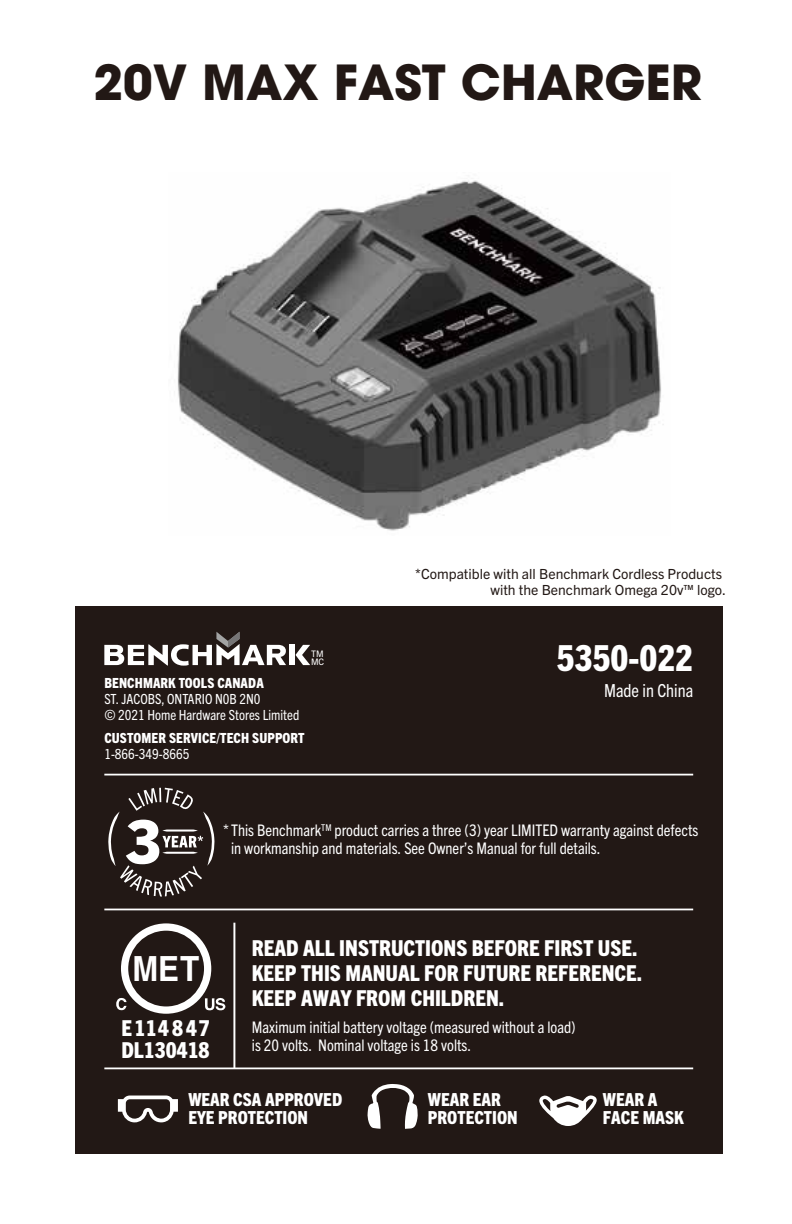
<style>
.page{position:relative;width:792px;height:1224px;background:#fff}
.page>*{position:absolute;margin:0;border:0;box-sizing:border-box;transform-origin:0 0}
.t1{font:700 48px "ITC Avant Garde W1 G";color:#221815}
.t2{font:800 condensed 36px "Trade Gothic Next LT Pro";color:#fff}
.t3{font:700 34.6px "Helvetica";color:#fff;scale:.9 1}
.t4{font:800 condensed 22px/25px "Trade Gothic Next LT Pro";color:#fff}
.t5{font:800 condensed 18px/18px "Trade Gothic Next LT Pro";color:#fff}
.t6{font:condensed 18px "Trade Gothic Next LT Pro";color:#fff}
.t7{font:condensed 16px/18px "Trade Gothic Next LT Pro";color:#fff}
.t8{font:14px/16px "Trade Gothic Next LT Pro";color:#221815;text-align:right}
.t9{font:condensed 14px/16px "Trade Gothic Next LT Pro";color:#fff}
.t10{font:800 condensed 14px "Trade Gothic Next LT Pro";letter-spacing:.005em;color:#fff}
.t11{font:9px/8px "Trade Gothic Next LT Pro";color:#fff}
.s1{font-stretch:normal}
</style>
<div class="page">
<div style="left:75px;top:606px;width:648px;height:548px;background:#221815"></div>
<svg style="left:108px;top:788px;width:107px;height:109px"></svg>
<hr style="left:233px;top:923px;width:2px;height:145px;background:#fff">
<hr style="left:104px;top:1068px;width:589px;height:1px;background:#fff">
<hr style="left:104px;top:774px;width:589px;height:1px;background:#fff">
<hr style="left:104px;top:909px;width:589px;height:1px;background:#fff">
<svg style="left:118px;top:1096px;width:60px;height:27px"></svg>
<svg style="left:367px;top:1084px;width:51px;height:45px"></svg>
<svg style="left:539px;top:1095px;width:58px;height:31px"></svg>
<div style="left:290px;top:645px;width:5px;height:20px;background:#fff"></div>
<svg style="left:296px;top:645px;width:14px;height:20px"></svg>
<svg style="left:104px;top:632px;width:182px;height:34px"></svg>
<img style="left:177px;top:180px;width:487px;height:351px">
<svg style="left:116px;top:923px;width:109px;height:91px"></svg>
<h1 class="t1" style="left:93px;top:50px;width:610px">20V MAX FAST CHARGER</h1>
<p class="t10" style="left:104px;top:673px;width:161px">BENCHMARK TOOLS CANADA</p>
<p class="t9" style="left:104px;top:690px;width:196px">ST. JACOBS, ONTARIO N0B 2N0<br><span class="s1">©</span> 2021 Home Hardware Stores Limited</p>
<p class="t11" style="left:311px;top:649px;width:15px">TM<br>MC</p>
<p class="t10" style="left:104px;top:728px;width:202px">CUSTOMER SERVICE/TECH SUPPORT</p>
<p class="t9" style="left:104px;top:745px;width:87px">1-866-349-8665</p>
<p class="t8" style="left:415px;top:565px;width:312px">*Compatible with all Benchmark Cordless Products with the Benchmark Omega 20v™ logo.</p>
<h2 class="t2" style="left:557px;top:633px;width:138px">5350-022</h2>
<p class="t6" style="left:604px;top:679px;width:91px">Made in China</p>
<p class="t7" style="left:231px;top:820px;width:469px;text-indent:-8px">* This Benchmark<sup>TM</sup> product carries a three (3) year LIMITED warranty against defects in workmanship and materials. See Owner’s Manual for full details.</p>
<h3 class="t4" style="left:252px;top:934px;width:392px">READ ALL INSTRUCTIONS BEFORE FIRST USE.<br>KEEP THIS MANUAL FOR FUTURE REFERENCE.<br>KEEP AWAY FROM CHILDREN.</h3>
<p class="t7" style="left:252px;top:1017px;width:325px">Maximum initial battery voltage (measured without a load) is 20 volts. Nominal voltage is 18 volts.</p>
<p class="t5" style="left:188px;top:1089px;width:155px">WEAR CSA APPROVED<br>EYE PROTECTION</p>
<p class="t5" style="left:428px;top:1089px;width:91px">WEAR EAR<br>PROTECTION</p>
<p class="t5" style="left:603px;top:1089px;width:82px">WEAR A<br>FACE MASK</p>
<h3 class="t3" style="left:132px;top:948px;width:76px">MET</h3>
<h3 class="t4" style="left:121px;top:1016px;width:90px;line-height:22px">E114847<br>DL130418</h3>
</div>
